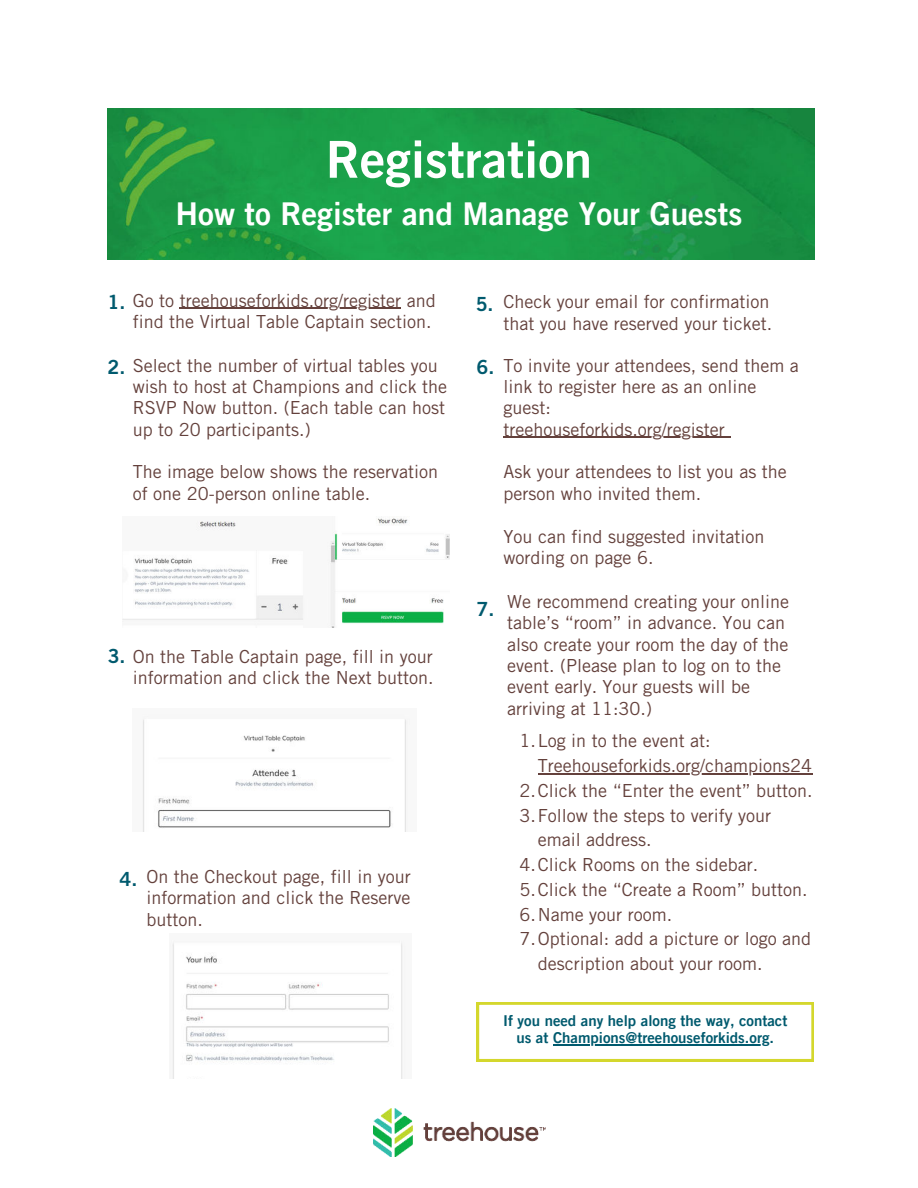
<style>
.page{position:relative;width:918px;height:1188px;background:#fff}
.page>*{position:absolute;margin:0;border:0;box-sizing:border-box;transform-origin:0 0}
.t1{font:51px "Trade Gothic LT Std Bd 2";color:#fff}
.t2{font:31.5px "Trade Gothic LT Pro Bd 2";color:#fff}
.t3{font:19.5px "Trade Gothic LT Std Bd 2";color:#005a6e}
.t4{font:18px/21.3px "Trade Gothic LT Std";color:#64413c}
.t5{font:15px/16.8px "Trade Gothic LT Pro Bd 2";color:#005a6e;text-align:center}
.s1{font-family:"Trade Gothic LT Std Bd 2";font-size:19.5px;color:#005a6e}
</style>
<div class="page">
<img style="left:108px;top:108px;width:706px;height:151px">
<img style="left:172px;top:941px;width:231px;height:138px">
<img style="left:143px;top:719px;width:264px;height:112px">
<svg style="left:477px;top:1003px;width:336px;height:58px"></svg>
<img style="left:123px;top:518px;width:326px;height:110px">
<hr style="left:180px;top:308px;width:221px;height:1px;background:#64413c">
<hr style="left:503px;top:437px;width:222px;height:1px;background:#64413c">
<hr style="left:553px;top:1044px;width:217px;height:1px;background:#005a6e">
<hr style="left:538px;top:773px;width:274px;height:1px;background:#64413c">
<img style="left:373px;top:1108px;width:172px;height:49px">
<h1 class="t1" style="left:326px;top:128px;width:268px">Registration</h1>
<h2 class="t2" style="left:176px;top:194px;width:568px">How to Register and Manage Your Guests</h2>
<p class="t3" style="left:108px;top:290px;width:19px">1.</p>
<p class="t4" style="left:133px;top:289px;width:304px">Go to treehouseforkids.org/register and find the Virtual Table Captain section.</p>
<p class="t3" style="left:108px;top:355px;width:19px">2.</p>
<p class="t4" style="left:133px;top:354px;width:316px">Select the number of virtual tables you wish to host at Champions and click the RSVP Now button. (Each table can host up to 20 participants.)</p>
<p class="t4" style="left:133px;top:461px;width:307px">The image below shows the reservation of one 20-person online table.</p>
<p class="t4" style="left:476px;top:291px;width:298px;text-align:right"><span class="s1">5.</span> Check your email for confirmation that you have reserved your ticket.</p>
<p class="t4" style="left:503px;top:354px;width:297px">To invite your attendees, send them a link to register here as an online guest:<br>treehouseforkids.org/register</p>
<p class="t4" style="left:503px;top:461px;width:285px">Ask your attendees to list you as the person who invited them.</p>
<p class="t4" style="left:503px;top:525px;width:262px">You can find suggested invitation wording on page 6.</p>
<p class="t3" style="left:477px;top:355px;width:19px">6.</p>
<p class="t4" style="left:108px;top:645px;width:327px"><span class="s1">3.</span> On the Table Captain page, fill in your</p>
<p class="t4" style="left:133px;top:667px;width:302px">information and click the Next button.</p>
<p class="t3" style="left:119px;top:867px;width:19px">4.</p>
<p class="t4" style="left:146px;top:866px;width:266px;text-align:justify">On the Checkout page, fill in your information and click the Reserve button.</p>
<p class="t4" style="left:507px;top:591px;width:283px;text-indent:-31px"><span class="s1">7.</span> We recommend creating your online table’s “room” in advance. You can also create your room the day of the event. (Please plan to log on to the event early. Your guests will be arriving at 11:30.)</p>
<p class="t4" style="left:519px;top:730px;width:193px">1.Log in to the event at:</p>
<p class="t4" style="left:538px;top:755px;width:276px">Treehouseforkids.org/champions24</p>
<p class="t4" style="left:519px;top:780px;width:295px">2.Click the “Enter the event” button.</p>
<p class="t4" style="left:519px;top:804px;width:253px">3.Follow the steps to verify your</p>
<p class="t4" style="left:538px;top:829px;width:115px">email address.</p>
<p class="t4" style="left:519px;top:854px;width:240px">4.Click Rooms on the sidebar.</p>
<p class="t4" style="left:519px;top:879px;width:290px">5.Click the “Create a Room” button.</p>
<p class="t4" style="left:519px;top:903px;width:154px">6.Name your room.</p>
<p class="t4" style="left:519px;top:928px;width:293px">7.Optional: add a picture or logo and</p>
<p class="t4" style="left:538px;top:953px;width:226px">description about your room.</p>
<p class="t5" style="left:503px;top:1012px;width:286px">If you need any help along the way, contact us at Champions@treehouseforkids.org.</p>
</div>
